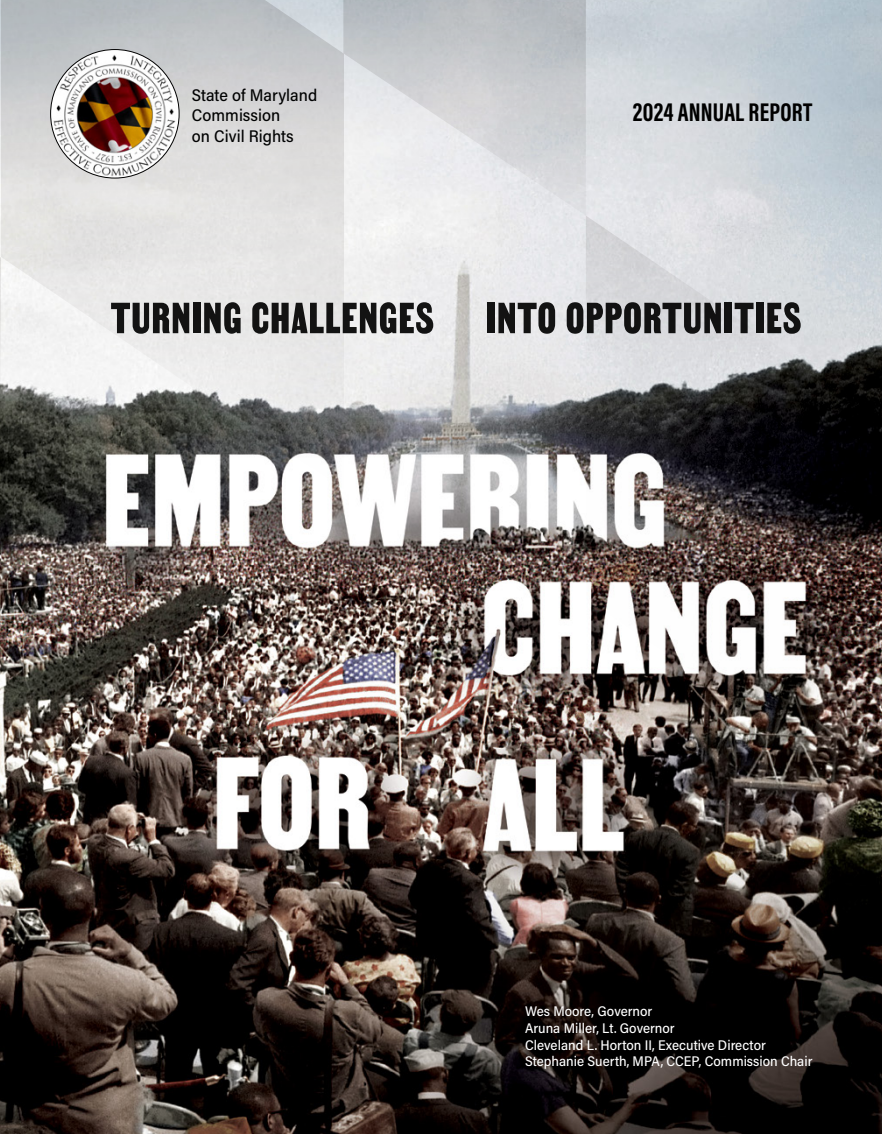
<style>
.page{position:relative;width:882px;height:1134px;background:#fff}
.page>*{position:absolute;margin:0;border:0;box-sizing:border-box;transform-origin:0 0}
.t1{font:52.5px "MARTIN";letter-spacing:.02em;color:#000}
.t2{font:26.25px "Acumin Variable Concept";letter-spacing:.01em;color:#000}
.t3{font:16.97px/20.3px "Acumin Variable Concept";color:#000101}
.t4{font:14px/16.8px "Acumin Variable Concept";color:#fff}
</style>
<div class="page">
<img style="left:0;top:0;width:882px;height:1134px">
<svg style="left:1px;top:0;width:343px;height:490px;background:#c7c7c7"></svg>
<svg style="left:586px;top:216px;width:296px;height:617px;background:#797473"></svg>
<svg style="left:343px;top:0;width:243px;height:216px;background:#d4d6d9"></svg>
<svg style="left:0;top:95px;width:1px;height:516px"></svg>
<img style="left:51px;top:50px;width:128px;height:128px;border-radius:64px">
<p class="t3" style="left:192px;top:84px;width:127px">State of Maryland<br>Commission<br>on Civil Rights</p>
<h2 class="t2" style="left:633px;top:94px;width:181px">2024 ANNUAL REPORT</h2>
<h1 class="t1" style="left:111px;top:287px;width:692px">TURNING CHALLENGES INTO OPPORTUNITIES</h1>
<p class="t4" style="left:525px;top:1002px;width:289px">Wes Moore, Governor<br>Aruna Miller, Lt. Governor<br>Cleveland L. Horton II, Executive Director Stephanie Suerth, MPA, CCEP, Commission Chair</p>
</div>
